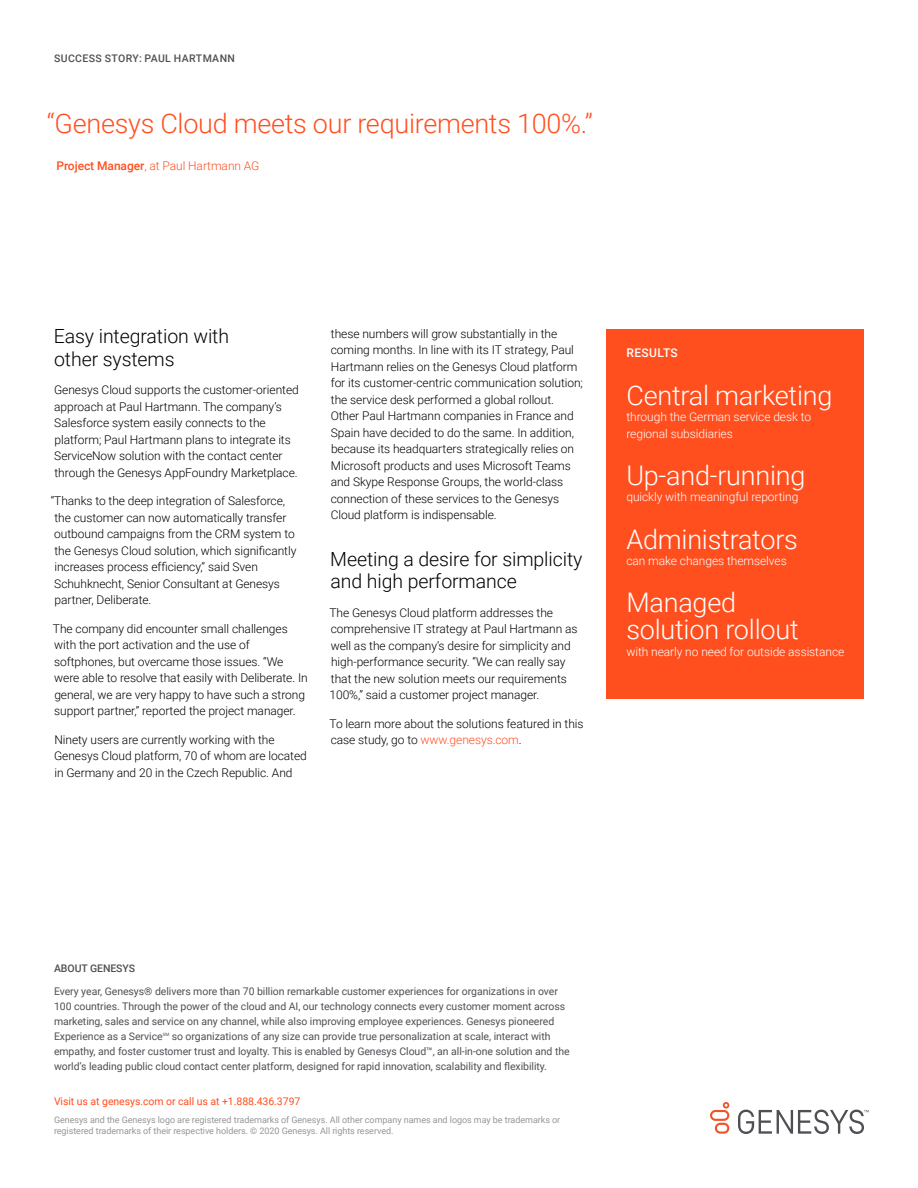
<style>
.page{position:relative;width:918px;height:1188px;background:#fff}
.page>*{position:absolute;margin:0;border:0;box-sizing:border-box;transform-origin:0 0}
.t1{font:300 27px/27px "Roboto";letter-spacing:-.01em;color:#fff}
.t2{font:300 27px "Roboto";letter-spacing:-.01em;color:#ff4f1f}
.t3{font:300 19.5px/22.5px "Roboto";letter-spacing:-.005em;color:#000}
.t4{font:300 12px/16.5px "Roboto";letter-spacing:-.005em;color:#000}
.t5{font:300 12px/16.5px "Roboto";letter-spacing:-.005em;color:#fff}
.t6{font:300 12px "Roboto";letter-spacing:-.005em;color:#ff4f1f}
.t7{font:500 12px "Roboto";letter-spacing:.03em;color:#fff}
.t8{font:10.5px/15px "Roboto";letter-spacing:-.005em;color:#4e5054}
.t9{font:10.5px "Roboto";letter-spacing:-.005em;color:#ff4f1f}
.t10{font:500 10.5px "Roboto";letter-spacing:.03em;color:#4e5054}
.t11{font:500 10.5px "Roboto";letter-spacing:-.005em;color:#4e5054}
.t12{font:9px/10.5px "Roboto";letter-spacing:-.005em;color:#959699}
.t13{font:4.5px "Roboto";color:#4e5054}
.s1{font-weight:500}
.s2{color:#ff4f1f}
</style>
<div class="page">
<svg style="left:710px;top:1102px;width:19px;height:32px"></svg>
<svg style="left:738px;top:1110px;width:131px;height:24px"></svg>
<div style="left:607px;top:329px;width:257px;height:370px;background:#ff4f1f"></div>
<p class="t10" style="left:54px;top:51px;width:182px">SUCCESS STORY: PAUL HARTMANN</p>
<h1 class="t2" style="left:47px;top:105px;width:548px">“Genesys Cloud meets our requirements 100%.”</h1>
<p class="t6" style="left:56px;top:158px;width:205px"><span class="s1">Project Manager</span>, at Paul Hartmann AG</p>
<h2 class="t3" style="left:54px;top:325px;width:177px">Easy integration with other systems</h2>
<p class="t4" style="left:54px;top:382px;width:246px">Genesys Cloud supports the customer-oriented approach at Paul Hartmann. The company’s Salesforce system easily connects to the platform; Paul Hartmann plans to integrate its ServiceNow solution with the contact center through the Genesys AppFoundry Marketplace.</p>
<p class="t4" style="left:51px;top:493px;width:247px">“Thanks to the deep integration of Salesforce, the customer can now automatically transfer outbound campaigns from the CRM system to the Genesys Cloud solution, which significantly increases process efficiency,” said Sven Schuhknecht, Senior Consultant at Genesys partner, Deliberate.</p>
<p class="t4" style="left:53px;top:620px;width:256px">The company did encounter small challenges with the port activation and the use of softphones, but overcame those issues. “We were able to resolve that easily with Deliberate. In general, we are very happy to have such a strong support partner,” reported the project manager.</p>
<p class="t4" style="left:54px;top:731px;width:254px">Ninety users are currently working with the<br>Genesys Cloud platform, 70 of whom are located in Germany and 20 in the Czech Republic. And</p>
<p class="t4" style="left:331px;top:325px;width:254px">these numbers will grow substantially in the coming months. In line with its IT strategy, Paul Hartmann relies on the Genesys Cloud platform for its customer-centric communication solution; the service desk performed a global rollout.<br>Other Paul Hartmann companies in France and Spain have decided to do the same. In addition, because its headquarters strategically relies on Microsoft products and uses Microsoft Teams and Skype Response Groups, the world-class connection of these services to the Genesys Cloud platform is indispensable.</p>
<h2 class="t3" style="left:330px;top:547px;width:254px">Meeting a desire for simplicity and high performance</h2>
<p class="t4" style="left:329px;top:604px;width:250px">The Genesys Cloud platform addresses the comprehensive IT strategy at Paul Hartmann as well as the company’s desire for simplicity and high-performance security. “We can really say that the new solution meets our requirements 100%,” said a customer project manager.</p>
<p class="t4" style="left:329px;top:715px;width:256px">To learn more about the solutions featured in this case study, go to <span class="s2">www.genesys.com</span>.</p>
<p class="t7" style="left:627px;top:345px;width:53px">RESULTS</p>
<h1 class="t1" style="left:626px;top:380px;width:208px">Central marketing</h1>
<p class="t5" style="left:626px;top:408px;width:186px">through the German service desk to regional subsidiaries</p>
<h1 class="t1" style="left:626px;top:461px;width:181px">Up-and-running</h1>
<p class="t5" style="left:626px;top:488px;width:174px">quickly with meaningful reporting</p>
<h1 class="t1" style="left:626px;top:524px;width:173px">Administrators</h1>
<p class="t5" style="left:626px;top:552px;width:162px">can make changes themselves</p>
<h1 class="t1" style="left:626px;top:588px;width:174px">Managed solution rollout</h1>
<p class="t5" style="left:626px;top:643px;width:219px">with nearly no need for outside assistance</p>
<p class="t11" style="left:54px;top:961px;width:83px">ABOUT GENESYS</p>
<p class="t8" style="left:54px;top:984px;width:513px">Every year, Genesys® delivers more than 70 billion remarkable customer experiences for organizations in over 100 countries. Through the power of the cloud and AI, our technology connects every customer moment across marketing, sales and service on any channel, while also improving employee experiences. Genesys pioneered Experience as a Service</p>
<p class="t8" style="left:54px;top:1029px;width:517px;text-indent:118px">so organizations of any size can provide true personalization at scale, interact with empathy, and foster customer trust and loyalty. This is enabled by Genesys Cloud™, an all-in-one solution and the world’s leading public cloud contact center platform, designed for rapid innovation, scalability and flexibility.</p>
<p class="t9" style="left:54px;top:1094px;width:248px">Visit us at genesys.com or call us at +1.888.436.3797</p>
<p class="t12" style="left:54px;top:1115px;width:508px">Genesys and the Genesys logo are registered trademarks of Genesys. All other company names and logos may be trademarks or registered trademarks of their respective holders. © 2020 Genesys. All rights reserved.</p>
<p class="t13" style="left:163px;top:1031px;width:8px">SM</p>
</div>
